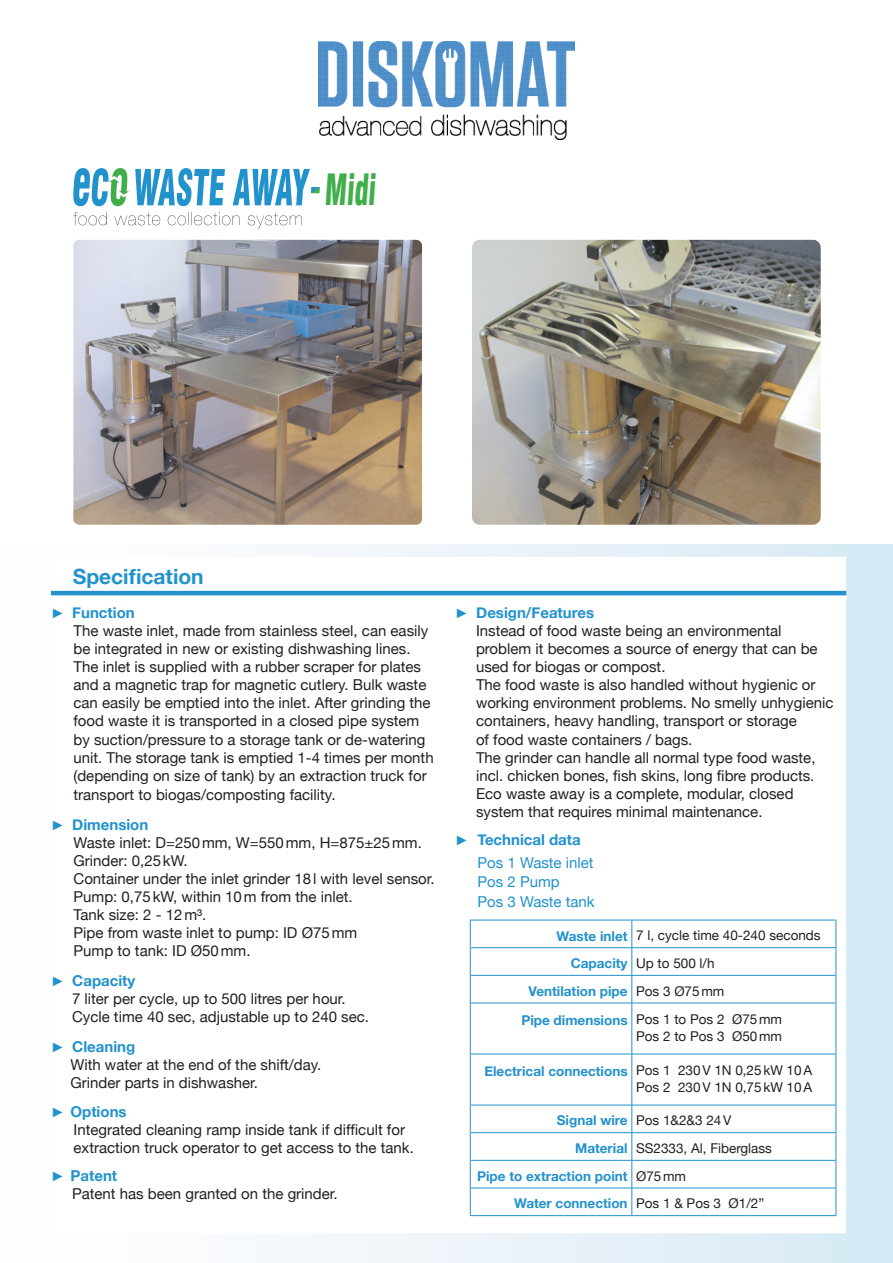
<style>
.page{position:relative;width:893px;height:1263px;background:#fff}
.page>*{position:absolute;margin:0;border:0;box-sizing:border-box;transform-origin:0 0}
.t1{font:900 condensed 42px "Swiss 721 BT";color:#40ae49;scale:.66 1}
.Rubrick_2_Innehåll{font:700 21px "Helvetica Neue";color:#2292cc}
.Text_Innehåll{font:15px "Helvetica Neue";color:#231f20}
.Text_Innehåll-2{font:700 15px "Helvetica Neue";color:#2292cc}
.Text_Innehåll-3{font:15px "Helvetica Neue";color:#2292cc}
.Rubrick_2_Innehåll-2{font:700 15px "Helvetica Neue";color:#2292cc}
.Text_Innehåll-4{font:13.5px "Helvetica Neue";color:#231f20}
.Text_Innehåll-5{font:700 13.5px "Helvetica Neue";color:#2292cc}
.s1{font-family:"Arial";font-weight:400;font-size:13.5px}
</style>
<div class="page">
<img style="left:319px;top:42px;width:255px;height:98px">
<div style="left:0;top:544px;width:893px;height:719px;background:linear-gradient(to right,#fff,#d8eaf5)"></div>
<svg style="left:73px;top:168px;width:56px;height:38px"></svg>
<svg style="left:135px;top:168px;width:185px;height:38px"></svg>
<svg style="left:73px;top:212px;width:229px;height:16px"></svg>
<img style="left:73px;top:240px;width:349px;height:285px">
<img style="left:472px;top:240px;width:349px;height:285px">
<svg style="left:51px;top:557px;width:795px;height:676px"></svg>
<hr style="left:51px;top:591px;width:795px;height:4px;background:#2292cc">
<hr style="left:471px;top:947px;width:161px;height:1px;background:#2292cc">
<hr style="left:632px;top:947px;width:204px;height:1px;background:#2292cc">
<hr style="left:471px;top:975px;width:161px;height:1px;background:#2292cc">
<hr style="left:632px;top:975px;width:204px;height:1px;background:#2292cc">
<svg style="left:632px;top:921px;width:1px;height:82px"></svg>
<hr style="left:471px;top:1003px;width:161px;height:1px;background:#2292cc">
<hr style="left:632px;top:1003px;width:204px;height:1px;background:#2292cc">
<hr style="left:632px;top:1003px;width:1px;height:51px;background:#2292cc">
<hr style="left:471px;top:1054px;width:161px;height:1px;background:#2292cc">
<hr style="left:632px;top:1054px;width:204px;height:1px;background:#2292cc">
<hr style="left:632px;top:1054px;width:1px;height:51px;background:#2292cc">
<hr style="left:471px;top:1105px;width:161px;height:1px;background:#2292cc">
<hr style="left:632px;top:1105px;width:204px;height:1px;background:#2292cc">
<hr style="left:471px;top:1132px;width:161px;height:1px;background:#2292cc">
<hr style="left:632px;top:1132px;width:204px;height:1px;background:#2292cc">
<hr style="left:471px;top:1160px;width:161px;height:1px;background:#2292cc">
<hr style="left:632px;top:1160px;width:204px;height:1px;background:#2292cc">
<hr style="left:471px;top:1188px;width:161px;height:1px;background:#2292cc">
<hr style="left:632px;top:1188px;width:204px;height:1px;background:#2292cc">
<svg style="left:632px;top:1105px;width:1px;height:110px"></svg>
<hr style="left:470px;top:920px;width:162px;height:1px;background:#2292cc">
<hr style="left:632px;top:920px;width:204px;height:1px;background:#2292cc">
<svg style="left:470px;top:920px;width:1px;height:83px"></svg>
<svg style="left:836px;top:920px;width:1px;height:83px"></svg>
<hr style="left:470px;top:1003px;width:1px;height:51px;background:#2292cc">
<hr style="left:836px;top:1003px;width:1px;height:51px;background:#2292cc">
<hr style="left:470px;top:1054px;width:1px;height:51px;background:#2292cc">
<hr style="left:836px;top:1054px;width:1px;height:51px;background:#2292cc">
<svg style="left:470px;top:1105px;width:1px;height:110px"></svg>
<svg style="left:836px;top:1105px;width:1px;height:110px"></svg>
<hr style="left:470px;top:1215px;width:162px;height:1px;background:#2292cc">
<hr style="left:632px;top:1215px;width:204px;height:1px;background:#2292cc">
<p class="t1" style="left:324px;top:165px;width:84px">Midi</p>
<p class="Rubrick_2_Innehåll" style="left:73px;top:564px;width:133px">Specification</p>
<p class="Rubrick_2_Innehåll-2" style="left:51px;top:604px;width:85px"><span class="s1">►</span> Function</p>
<p class="Text_Innehåll" style="left:74px;top:622px;width:356px">The waste inlet, made from stainless steel, can easily</p>
<p class="Text_Innehåll" style="left:74px;top:640px;width:338px">be integrated in new or existing dishwashing lines.</p>
<p class="Text_Innehåll" style="left:74px;top:658px;width:349px">The inlet is supplied with a rubber scraper for plates</p>
<p class="Text_Innehåll" style="left:74px;top:676px;width:354px">and a magnetic trap for magnetic cutlery. Bulk waste</p>
<p class="Text_Innehåll" style="left:74px;top:694px;width:359px">can easily be emptied into the inlet. After grinding the</p>
<p class="Text_Innehåll" style="left:74px;top:712px;width:347px">food waste it is transported in a closed pipe system</p>
<p class="Text_Innehåll" style="left:74px;top:730px;width:353px">by suction/pressure to a storage tank or de-watering</p>
<p class="Text_Innehåll" style="left:74px;top:748px;width:362px">unit. The storage tank is emptied 1-4 times per month</p>
<p class="Text_Innehåll" style="left:74px;top:766px;width:355px">(depending on size of tank) by an extraction truck for</p>
<p class="Text_Innehåll" style="left:74px;top:786px;width:263px">transport to biogas/composting facility.</p>
<p class="Rubrick_2_Innehåll-2" style="left:51px;top:816px;width:99px"><span class="s1">►</span> Dimension</p>
<p class="Text_Innehåll" style="left:74px;top:834px;width:350px">Waste inlet: D=250 mm, W=550 mm, H=875±25 mm.</p>
<p class="Text_Innehåll" style="left:74px;top:852px;width:116px">Grinder: 0,25 kW.</p>
<p class="Text_Innehåll" style="left:74px;top:870px;width:363px">Container under the inlet grinder 18 l with level sensor.</p>
<p class="Text_Innehåll" style="left:74px;top:888px;width:281px">Pump: 0,75 kW, within 10 m from the inlet.</p>
<p class="Text_Innehåll" style="left:74px;top:906px;width:134px">Tank size: 2 - 12 m³.</p>
<p class="Text_Innehåll" style="left:74px;top:924px;width:285px">Pipe from waste inlet to pump: ID Ø75 mm</p>
<p class="Text_Innehåll" style="left:74px;top:942px;width:179px">Pump to tank: ID Ø50 mm.</p>
<p class="Text_Innehåll-2" style="left:51px;top:972px;width:86px"><span class="s1">►</span> Capacity</p>
<p class="Text_Innehåll" style="left:72px;top:990px;width:275px">7 liter per cycle, up to 500 litres per hour.</p>
<p class="Text_Innehåll" style="left:72px;top:1008px;width:299px">Cycle time 40 sec, adjustable up to 240 sec.</p>
<p class="Text_Innehåll-2" style="left:51px;top:1038px;width:86px"><span class="s1">►</span> Cleaning</p>
<p class="Text_Innehåll" style="left:71px;top:1056px;width:252px">With water at the end of the shift/day.</p>
<p class="Text_Innehåll" style="left:71px;top:1074px;width:189px">Grinder parts in dishwasher.</p>
<p class="Text_Innehåll-2" style="left:51px;top:1102px;width:77px"><span class="s1">►</span> Options</p>
<p class="Text_Innehåll" style="left:74px;top:1120px;width:333px">Integrated cleaning ramp inside tank if difficult for</p>
<p class="Text_Innehåll" style="left:74px;top:1138px;width:342px">extraction truck operator to get access to the tank.</p>
<p class="Text_Innehåll-2" style="left:51px;top:1167px;width:68px"><span class="s1">►</span> Patent</p>
<p class="Text_Innehåll" style="left:72px;top:1185px;width:267px">Patent has been granted on the grinder.</p>
<p class="Text_Innehåll-2" style="left:455px;top:604px;width:141px"><span class="s1">►</span> Design/Features</p>
<p class="Text_Innehåll" style="left:476px;top:622px;width:307px">Instead of food waste being an environmental</p>
<p class="Text_Innehåll" style="left:476px;top:640px;width:343px">problem it becomes a source of energy that can be</p>
<p class="Text_Innehåll" style="left:476px;top:658px;width:191px">used for biogas or compost.</p>
<p class="Text_Innehåll" style="left:476px;top:676px;width:341px">The food waste is also handled without hygienic or</p>
<p class="Text_Innehåll" style="left:476px;top:694px;width:359px">working environment problems. No smelly unhygienic</p>
<p class="Text_Innehåll" style="left:476px;top:712px;width:322px">containers, heavy handling, transport or storage</p>
<p class="Text_Innehåll" style="left:476px;top:730px;width:218px">of food waste containers / bags.</p>
<p class="Text_Innehåll" style="left:476px;top:748px;width:341px">The grinder can handle all normal type food waste,</p>
<p class="Text_Innehåll" style="left:476px;top:766px;width:340px">incl. chicken bones, fish skins, long fibre products.</p>
<p class="Text_Innehåll" style="left:476px;top:784px;width:319px">Eco waste away is a complete, modular, closed</p>
<p class="Text_Innehåll" style="left:476px;top:802px;width:288px">system that requires minimal maintenance.</p>
<p class="Text_Innehåll-2" style="left:455px;top:830px;width:127px"><span class="s1">►</span> Technical data</p>
<p class="Text_Innehåll-3" style="left:477px;top:853px;width:118px">Pos 1 Waste inlet</p>
<p class="Text_Innehåll-3" style="left:477px;top:873px;width:84px">Pos 2 Pump</p>
<p class="Text_Innehåll-3" style="left:477px;top:892px;width:119px">Pos 3 Waste tank</p>
<p class="Text_Innehåll-5" style="left:557px;top:927px;width:72px">Waste inlet</p>
<p class="Text_Innehåll-4" style="left:636px;top:927px;width:186px">7 l, cycle time 40-240 seconds</p>
<p class="Text_Innehåll-5" style="left:571px;top:955px;width:58px">Capacity</p>
<p class="Text_Innehåll-4" style="left:636px;top:955px;width:80px">Up to 500 l/h</p>
<p class="Text_Innehåll-5" style="left:529px;top:982px;width:100px">Ventilation pipe</p>
<p class="Text_Innehåll-4" style="left:636px;top:983px;width:90px">Pos 3 Ø75 mm</p>
<p class="Text_Innehåll-5" style="left:521px;top:1011px;width:108px">Pipe dimensions</p>
<p class="Text_Innehåll-4" style="left:636px;top:1011px;width:148px">Pos 1 to Pos 2 Ø75 mm</p>
<p class="Text_Innehåll-4" style="left:636px;top:1028px;width:148px">Pos 2 to Pos 3 Ø50 mm</p>
<p class="Text_Innehåll-5" style="left:484px;top:1062px;width:145px">Electrical connections</p>
<p class="Text_Innehåll-4" style="left:636px;top:1062px;width:178px">Pos 1 230 V 1N 0,25 kW 10 A</p>
<p class="Text_Innehåll-4" style="left:636px;top:1079px;width:178px">Pos 2 230 V 1N 0,75 kW 10 A</p>
<p class="Text_Innehåll-5" style="left:557px;top:1112px;width:72px">Signal wire</p>
<p class="Text_Innehåll-4" style="left:636px;top:1112px;width:97px">Pos 1&amp;2&amp;3 24 V</p>
<p class="Text_Innehåll-5" style="left:575px;top:1140px;width:54px">Material</p>
<p class="Text_Innehåll-4" style="left:636px;top:1140px;width:137px">SS2333, Al, Fiberglass</p>
<p class="Text_Innehåll-5" style="left:477px;top:1167px;width:152px">Pipe to extraction point</p>
<p class="Text_Innehåll-4" style="left:636px;top:1168px;width:52px">Ø75 mm</p>
<p class="Text_Innehåll-5" style="left:514px;top:1195px;width:115px">Water connection</p>
<p class="Text_Innehåll-4" style="left:636px;top:1195px;width:130px">Pos 1 &amp; Pos 3 Ø1/2”</p>
</div>
